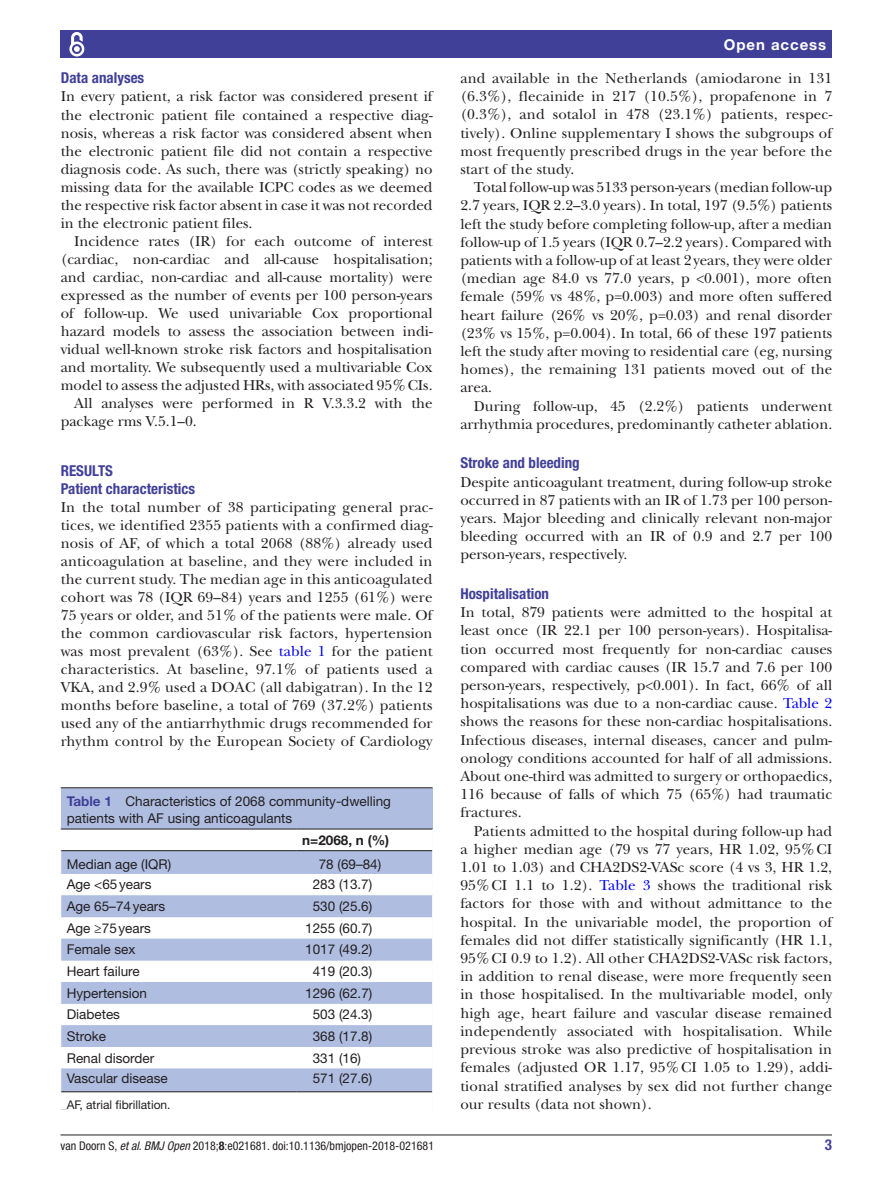
<style>
.page{position:relative;width:893px;height:1191px;background:#fff}
.page>*{position:absolute;margin:0;border:0;box-sizing:border-box;transform-origin:0 0}
.t1{font:15px/18.1px "New Baskerville";color:#231f20;text-align:justify}
.t2{font:700 condensed 15px/18px "Helvetica Neue LT Std";color:#414099}
.t3{font:700 15px "Helvetica Neue LT Std";letter-spacing:.065em;color:#fff}
.t4{font:13.5px/16.5px "Helvetica Neue LT Std";color:#231f20}
.t5{font:700 13.5px "Helvetica Neue LT Std";color:#231f20}
.t6{font:condensed 12px "Helvetica Neue LT Std";color:#231f20}
.t7{font:12px "Helvetica Neue LT Std";color:#231f20}
.s1{color:#00f}
.s2{font-weight:700;color:#414099}
.s3{font-style:italic}
.s4{font-weight:700}
</style>
<div class="page">
<hr style="left:61px;top:1134px;width:771px;height:1px;background:#231f20">
<div style="left:61px;top:31px;width:771px;height:27px;background:#414099"></div>
<svg style="left:69px;top:32px;width:16px;height:25px"></svg>
<div style="left:61px;top:788px;width:372px;height:321px;background:#afbde1"></div>
<hr style="left:61px;top:787px;width:372px;height:1px;background:#231f20">
<div style="left:61px;top:829px;width:371px;height:280px;background:#fff"></div>
<svg style="left:61px;top:851px;width:371px;height:240px"></svg>
<hr style="left:61px;top:828px;width:235px;height:1px;background:#231f20">
<hr style="left:61px;top:850px;width:235px;height:1px;background:#231f20">
<hr style="left:296px;top:828px;width:137px;height:1px;background:#231f20">
<hr style="left:296px;top:850px;width:136px;height:1px;background:#231f20">
<hr style="left:61px;top:1091px;width:235px;height:1px;background:#231f20">
<hr style="left:296px;top:1091px;width:136px;height:1px;background:#231f20">
<svg style="left:432px;top:829px;width:1px;height:279px"></svg>
<hr style="left:67px;top:1108px;width:366px;height:2px;background:#fff">
<p class="t2" style="left:61px;top:69px;width:85px">Data analyses</p>
<p class="t1" style="left:61px;top:88px;width:373px">In every patient, a risk factor was considered present if the electronic patient file contained a respective diag&shy;nosis, whereas a risk factor was considered absent when the electronic patient file did not contain a respective diagnosis code. As such, there was (strictly speaking) no missing data for the available ICPC codes as we deemed the respective risk factor absent in case it was not recorded in the electronic patient files.</p>
<p class="t1" style="left:74px;top:232px;width:360px">Incidence rates (IR) for each outcome of interest</p>
<p class="t1" style="left:61px;top:250px;width:373px">(cardiac, non-cardiac and all-cause hospitalisation;</p>
<p class="t1" style="left:61px;top:268px;width:373px">and cardiac, non-cardiac and all-cause mortality) were</p>
<p class="t1" style="left:61px;top:286px;width:373px">expressed as the number of events per 100 person-years</p>
<p class="t1" style="left:61px;top:304px;width:373px">of follow-up. We used univariable Cox proportional</p>
<p class="t1" style="left:61px;top:322px;width:373px">hazard models to assess the association between indi-</p>
<p class="t1" style="left:61px;top:340px;width:373px">vidual well-known stroke risk factors and hospitalisation</p>
<p class="t1" style="left:61px;top:358px;width:373px">and mortality. We subsequently used a multivariable Cox</p>
<p class="t1" style="left:61px;top:376px;width:373px">model to assess the adjusted HRs, with associated 95%CIs.</p>
<p class="t1" style="left:74px;top:394px;width:360px">All analyses were performed in R V.3.3.2 with the</p>
<p class="t1" style="left:61px;top:412px;width:138px">package rms V.5.1–0.</p>
<p class="t2" style="left:61px;top:462px;width:136px">Results<br>Patient characteristics</p>
<p class="t1" style="left:61px;top:498px;width:373px">In the total number of 38 participating general prac&shy;tices, we identified 2355 patients with a confirmed diag&shy;nosis of AF, of which a total 2068 (88%) already used anticoagulation at baseline, and they were included in the current study. The median age in this anticoagulated cohort was 78 (IQR 69–84) years and 1255 (61%) were 75 years or older, and 51% of the patients were male. Of the common cardiovascular risk factors, hypertension was most prevalent (63%). See <span class="s1">table 1</span> for the patient characteristics. At baseline, 97.1% of patients used a VKA, and 2.9% used a DOAC (all dabigatran). In the 12 months before baseline, a total of 769 (37.2%) patients used any of the antiarrhythmic drugs recommended for rhythm control by the European Society of Cardiology</p>
<p class="t4" style="left:67px;top:793px;width:326px"><span class="s2">Table 1</span> Characteristics of 2068 community-dwelling patients with AF using anticoagulants</p>
<p class="t5" style="left:302px;top:831px;width:88px">n=2068, n (%)</p>
<p class="t4" style="left:67px;top:856px;width:106px">Median age (IQR)</p>
<p class="t4" style="left:319px;top:856px;width:64px">78 (69–84)</p>
<p class="t4" style="left:67px;top:876px;width:86px">Age &lt;65years</p>
<p class="t4" style="left:313px;top:876px;width:61px">283 (13.7)</p>
<p class="t4" style="left:67px;top:898px;width:100px">Age 65–74years</p>
<p class="t4" style="left:313px;top:898px;width:61px">530 (25.6)</p>
<p class="t4" style="left:67px;top:919px;width:86px">Age ≥75years</p>
<p class="t4" style="left:305px;top:919px;width:69px">1255 (60.7)</p>
<p class="t4" style="left:67px;top:941px;width:70px">Female sex</p>
<p class="t4" style="left:305px;top:941px;width:69px">1017 (49.2)</p>
<p class="t4" style="left:67px;top:962px;width:74px">Heart failure</p>
<p class="t4" style="left:313px;top:962px;width:61px">419 (20.3)</p>
<p class="t4" style="left:67px;top:984px;width:82px">Hypertension</p>
<p class="t4" style="left:305px;top:984px;width:69px">1296 (62.7)</p>
<p class="t4" style="left:67px;top:1006px;width:55px">Diabetes</p>
<p class="t4" style="left:313px;top:1006px;width:61px">503 (24.3)</p>
<p class="t4" style="left:67px;top:1027px;width:41px">Stroke</p>
<p class="t4" style="left:313px;top:1027px;width:61px">368 (17.8)</p>
<p class="t4" style="left:67px;top:1049px;width:89px">Renal disorder</p>
<p class="t4" style="left:313px;top:1049px;width:50px">331 (16)</p>
<p class="t4" style="left:67px;top:1069px;width:103px">Vascular disease</p>
<p class="t4" style="left:313px;top:1069px;width:61px">571 (27.6)</p>
<p class="t7" style="left:67px;top:1098px;width:105px">AF, atrial fibrillation.</p>
<p class="t3" style="left:724px;top:35px;width:104px">Open access</p>
<p class="t1" style="left:460px;top:69px;width:373px">and available in the Netherlands (amiodarone in 131 (6.3%), flecainide in 217 (10.5%), propafenone in 7 (0.3%), and sotalol in 478 (23.1%) patients, respec&shy;tively). Online supplementary I shows the subgroups of most frequently prescribed drugs in the year before the start of the study.</p>
<p class="t1" style="left:460px;top:178px;width:373px;text-indent:13px">Total follow-up was 5133 person-years (median follow-up 2.7 years, IQR 2.2–3.0 years). In total, 197 (9.5%) patients left the study before completing follow-up, after a median follow-up of 1.5 years (IQR 0.7–2.2 years). Compared with patients with a follow-up of at least 2years, they were older (median age 84.0 vs 77.0 years, p &lt;0.001), more often female (59% vs 48%, p=0.003) and more often suffered heart failure (26% vs 20%, p=0.03) and renal disorder (23% vs 15%, p=0.004). In total, 66 of these 197 patients left the study after moving to residential care (eg, nursing homes), the remaining 131 patients moved out of the area.</p>
<p class="t1" style="left:460px;top:397px;width:373px;text-align:right">During follow-up, 45 (2.2%) patients underwent arrhythmia procedures, predominantly catheter ablation.</p>
<p class="t2" style="left:460px;top:454px;width:121px">Stroke and bleeding</p>
<p class="t1" style="left:460px;top:473px;width:373px">Despite anticoagulant treatment, during follow-up stroke occurred in 87 patients with an IR of 1.73 per 100 person&shy;years. Major bleeding and clinically relevant non-major bleeding occurred with an IR of 0.9 and 2.7 per 100 person-years, respectively.</p>
<p class="t2" style="left:460px;top:584px;width:90px">Hospitalisation</p>
<p class="t1" style="left:460px;top:603px;width:373px">In total, 879 patients were admitted to the hospital at least once (IR 22.1 per 100 person-years). Hospitalisa&shy;tion occurred most frequently for non-cardiac causes compared with cardiac causes (IR 15.7 and 7.6 per 100 person-years, respectively, p&lt;0.001). In fact, 66% of all hospitalisations was due to a non-cardiac cause. <span class="s1">Table 2 </span>shows the reasons for these non-cardiac hospitalisations.<br>Infectious diseases, internal diseases, cancer and pulm&shy;onology conditions accounted for half of all admissions.<br>About one-third was admitted to surgery or orthopaedics, 116 because of falls of which 75 (65%) had traumatic fractures.</p>
<p class="t1" style="left:460px;top:822px;width:373px;text-indent:14px">Patients admitted to the hospital during follow-up had a higher median age (79 vs 77 years, HR 1.02, 95%CI 1.01 to 1.03) and CHA2DS2-VASc score (4 vs 3, HR 1.2, 95%CI 1.1 to 1.2). <span class="s1">Table 3</span> shows the traditional risk factors for those with and without admittance to the hospital. In the univariable model, the proportion of females did not differ statistically significantly (HR 1.1, 95%CI 0.9 to 1.2). All other CHA2DS2-VASc risk factors, in addition to renal disease, were more frequently seen in those hospitalised. In the multivariable model, only high age, heart failure and vascular disease remained independently associated with hospitalisation. While previous stroke was also predictive of hospitalisation in females (adjusted OR 1.17, 95%CI 1.05 to 1.29), addi&shy;tional stratified analyses by sex did not further change our results (data not shown).</p>
<p class="t6" style="left:61px;top:1138px;width:375px">van Doorn S, <span class="s3">et al</span>. <span class="s3">BMJ Open</span> 2018;<span class="s4">8</span>:e021681. doi:10.1136/bmjopen-2018-021681</p>
<p class="t2" style="left:825px;top:1135px;width:9px">3</p>
</div>
